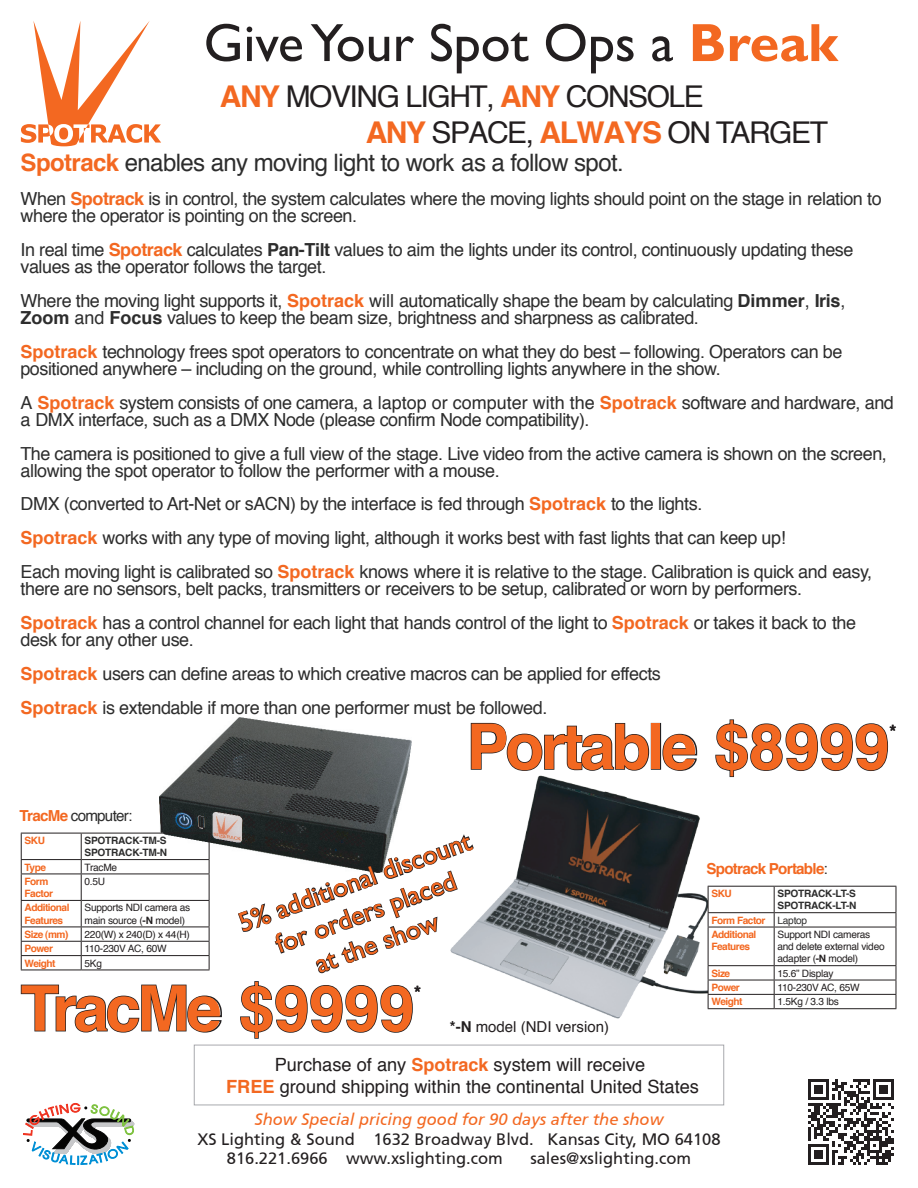
<style>
.page{position:relative;width:918px;height:1188px;background:#fff}
.page>*{position:absolute;margin:0;border:0;box-sizing:border-box;transform-origin:0 0}
.t1{font:700 63px "Helvetica";letter-spacing:-.05em;color:#f36821}
.t2{font:54px "Gill Sans";color:#231f20}
.t3{font:30px/36px "Helvetica";letter-spacing:-.05em;color:#231f20}
.t4{font:27px/32.4px "Gill Sans";color:#f36821;text-align:center}
.t5{font:24px "Helvetica";letter-spacing:-.025em;color:#2d2d2d}
.t6{font:18.15px/21.9px "Helvetica";color:#231f20;text-align:center}
.t7{font:18px/17px "Helvetica";letter-spacing:-.025em;color:#2d2d2d}
.t8{font:700 18px "Helvetica";color:#231f20}
.t9{font:16.5px/19.8px "Frutiger Roman";color:#231f20}
.t10{font:italic 16.5px "Frutiger";color:#f36821}
.t11{font:700 15.15px "Helvetica";letter-spacing:-.05em;color:#f36821}
.t12{font:15.15px "Helvetica";letter-spacing:-.05em;color:#2d2d2d}
.t13{font:15px "Helvetica";color:#231f20}
.t14{font:10.2px/12.1px "Helvetica";letter-spacing:-.025em;color:#231f20}
.t15{font:700 10.2px/12.1px "Helvetica";letter-spacing:-.05em;color:#f36821}
.t16{font:700 10.2px/12.1px "Helvetica";letter-spacing:-.025em;color:#2d2d2d}
.s1{font-weight:700;color:#f36821}
.s2{font-weight:700}
.s3{font-weight:700;font-size:18px;color:#f36821}
.s4{font-weight:400;color:#2d2d2d}
</style>
<div class="page">
<svg style="left:808px;top:1080px;width:86px;height:85px"></svg>
<svg style="left:23px;top:1103px;width:111px;height:62px"></svg>
<div style="left:194px;top:1045px;width:530px;height:60px;border:1px solid #a8a9ad"></div>
<svg style="left:21px;top:21px;width:140px;height:125px"></svg>
<img style="left:475px;top:775px;width:232px;height:244px">
<hr style="left:708px;top:886px;width:66px;height:1px;background:#231f20">
<hr style="left:774px;top:886px;width:122px;height:1px;background:#231f20">
<hr style="left:708px;top:912px;width:66px;height:1px;background:#231f20">
<svg style="left:708px;top:887px;width:1px;height:40px"></svg>
<hr style="left:774px;top:912px;width:122px;height:1px;background:#231f20">
<svg style="left:774px;top:887px;width:1px;height:40px"></svg>
<svg style="left:896px;top:887px;width:1px;height:40px"></svg>
<hr style="left:708px;top:927px;width:66px;height:1px;background:#231f20">
<hr style="left:708px;top:927px;width:1px;height:38px;background:#231f20">
<hr style="left:774px;top:927px;width:122px;height:1px;background:#231f20">
<hr style="left:774px;top:927px;width:1px;height:38px;background:#231f20">
<hr style="left:896px;top:927px;width:1px;height:38px;background:#231f20">
<hr style="left:708px;top:965px;width:66px;height:1px;background:#231f20">
<hr style="left:774px;top:965px;width:122px;height:1px;background:#231f20">
<hr style="left:708px;top:980px;width:66px;height:1px;background:#231f20">
<hr style="left:774px;top:980px;width:122px;height:1px;background:#231f20">
<hr style="left:708px;top:994px;width:66px;height:1px;background:#231f20">
<svg style="left:708px;top:966px;width:1px;height:42px"></svg>
<hr style="left:774px;top:994px;width:122px;height:1px;background:#231f20">
<svg style="left:774px;top:966px;width:1px;height:42px"></svg>
<svg style="left:896px;top:966px;width:1px;height:42px"></svg>
<hr style="left:708px;top:1008px;width:66px;height:1px;background:#231f20">
<hr style="left:774px;top:1008px;width:122px;height:1px;background:#231f20">
<svg style="left:470px;top:722px;width:180px;height:49px"></svg>
<div style="left:651px;top:723px;width:10px;height:47px;border:2px solid #231f20"></div>
<svg style="left:662px;top:733px;width:36px;height:38px"></svg>
<svg style="left:715px;top:719px;width:174px;height:59px"></svg>
<img style="left:160px;top:718px;width:251px;height:154px">
<hr style="left:21px;top:833px;width:60px;height:1px;background:#231f20">
<hr style="left:81px;top:833px;width:129px;height:1px;background:#231f20">
<hr style="left:21px;top:859px;width:60px;height:1px;background:#231f20">
<hr style="left:81px;top:859px;width:129px;height:1px;background:#231f20">
<hr style="left:21px;top:874px;width:60px;height:1px;background:#231f20">
<hr style="left:81px;top:874px;width:129px;height:1px;background:#231f20">
<hr style="left:21px;top:900px;width:60px;height:1px;background:#231f20">
<hr style="left:81px;top:900px;width:129px;height:1px;background:#231f20">
<hr style="left:21px;top:926px;width:60px;height:1px;background:#231f20">
<hr style="left:81px;top:926px;width:129px;height:1px;background:#231f20">
<hr style="left:21px;top:941px;width:60px;height:1px;background:#231f20">
<hr style="left:81px;top:941px;width:129px;height:1px;background:#231f20">
<hr style="left:21px;top:955px;width:60px;height:1px;background:#231f20">
<svg style="left:21px;top:834px;width:1px;height:136px"></svg>
<hr style="left:81px;top:955px;width:129px;height:1px;background:#231f20">
<svg style="left:81px;top:834px;width:1px;height:136px"></svg>
<svg style="left:209px;top:834px;width:1px;height:136px"></svg>
<hr style="left:21px;top:970px;width:60px;height:1px;background:#231f20">
<hr style="left:81px;top:970px;width:129px;height:1px;background:#231f20">
<svg style="left:20px;top:984px;width:202px;height:49px"></svg>
<svg style="left:237px;top:832px;width:238px;height:207px"></svg>
<h2 class="t2" style="left:204px;top:11px;width:636px">Give Your Spot Ops a <span class="s1">Break</span></h2>
<h3 class="t3" style="left:366px;top:77px;width:464px;text-indent:-146px"><span class="s1">ANY</span> MOVING LIGHT, <span class="s1">ANY</span> CONSOLE<br><span class="s1">ANY</span> SPACE, <span class="s1">ALWAYS</span> ON TARGET</h3>
<h3 class="t5" style="left:21px;top:148px;width:605px"><span class="s1">Spotrack</span> enables any moving light to work as a follow spot.</h3>
<p class="t7" style="left:21px;top:190px;width:863px">When <span class="s1">Spotrack</span> is in control, the system calculates where the moving lights should point on the stage in relation to where the operator is pointing on the screen.</p>
<p class="t7" style="left:21px;top:241px;width:835px">In real time <span class="s1">Spotrack</span> calculates <span class="s2">Pan-Tilt</span> values to aim the lights under its control, continuously updating these values as the operator follows the target.</p>
<p class="t7" style="left:20px;top:292px;width:826px">Where the moving light supports it, <span class="s1">Spotrack</span> will automatically shape the beam by calculating <span class="s2">Dimmer</span>, <span class="s2">Iris</span>,<br><span class="s2">Zoom</span> and <span class="s2">Focus</span> values to keep the beam size, brightness and sharpness as calibrated.</p>
<p class="t7" style="left:20px;top:343px;width:824px"><span class="s1">Spotrack</span> technology frees spot operators to concentrate on what they do best – following. Operators can be positioned anywhere – including on the ground, while controlling lights anywhere in the show.</p>
<p class="t7" style="left:20px;top:393px;width:875px">A <span class="s1">Spotrack</span> system consists of one camera, a laptop or computer with the <span class="s1">Spotrack</span> software and hardware, and a DMX interface, such as a DMX Node (please confirm Node compatibility).</p>
<p class="t7" style="left:20px;top:444px;width:868px">The camera is positioned to give a full view of the stage. Live video from the active camera is shown on the screen, allowing the spot operator to follow the performer with a mouse.</p>
<p class="t7" style="left:21px;top:487px;width:853px;line-height:33.9px">DMX (converted to Art-Net or sACN) by the interface is fed through <span class="s1">Spotrack</span> to the lights.<br><span class="s1">Spotrack</span> works with any type of moving light, although it works best with fast lights that can keep up!<br>Each moving light is calibrated so <span class="s1">Spotrack</span> knows where it is relative to the stage. Calibration is quick and easy,</p>
<p class="t7" style="left:21px;top:571px;width:837px;line-height:33.9px">there are no sensors, belt packs, transmitters or receivers to be setup, calibrated or worn by performers.<br><span class="s1">Spotrack</span> has a control channel for each light that hands control of the light to <span class="s1">Spotrack</span> or takes it back to the</p>
<p class="t7" style="left:21px;top:622px;width:642px;line-height:33.9px">desk for any other use.<br><span class="s1">Spotrack</span> users can define areas to which creative macros can be applied for effects<br><span class="s1">Spotrack</span> is extendable if more than one performer must be followed.</p>
<p class="t12" style="left:20px;top:806px;width:114px"><span class="s1">TracMe</span> computer:</p>
<h1 class="t1" style="left:467px;top:707px;width:424px">Portable $8999</h1>
<p class="t8" style="left:889px;top:720px;width:9px">*</p>
<p class="t15" style="left:25px;top:834px;width:22px">SKU</p>
<p class="t16" style="left:85px;top:834px;width:84px">SPOTRACK-TM-S<br>SPOTRACK-TM-N</p>
<p class="t15" style="left:25px;top:861px;width:23px">Type</p>
<p class="t14" style="left:85px;top:861px;width:34px">TracMe</p>
<p class="t15" style="left:25px;top:875px;width:30px">Form<br>Factor</p>
<p class="t14" style="left:85px;top:875px;width:22px">0.5U</p>
<p class="t15" style="left:25px;top:901px;width:46px">Additional<br>Features</p>
<p class="t14" style="left:85px;top:901px;width:107px">Supports NDI camera as main source (<span class="s2">-N</span> model)</p>
<p class="t15" style="left:25px;top:928px;width:45px">Size (mm)</p>
<p class="t14" style="left:85px;top:928px;width:107px">220(W) x 240(D) x 44(H)</p>
<p class="t15" style="left:25px;top:942px;width:30px">Power</p>
<p class="t14" style="left:85px;top:942px;width:84px">110-230V AC, 60W</p>
<p class="t15" style="left:25px;top:957px;width:33px">Weight</p>
<p class="t14" style="left:85px;top:957px;width:19px">5Kg</p>
<h3 class="t4" style="left:234px;top:908px;width:247px;rotate:-20deg">5% additional discount for orders placed<br>at the show</h3>
<h1 class="t1" style="left:21px;top:969px;width:395px">TracMe $9999</h1>
<p class="t8" style="left:414px;top:981px;width:9px">*</p>
<p class="t13" style="left:450px;top:1017px;width:161px"><span class="s2">*-N</span> model (NDI version)</p>
<p class="t6" style="left:226px;top:1053px;width:475px">Purchase of any <span class="s3">Spotrack</span> system will receive<br><span class="s1">FREE</span> ground shipping within the continental United States</p>
<p class="t11" style="left:706px;top:859px;width:123px">Spotrack Portable<span class="s4">:</span></p>
<p class="t15" style="left:711px;top:887px;width:22px">SKU</p>
<p class="t16" style="left:778px;top:887px;width:80px">SPOTRACK-LT-S<br>SPOTRACK-LT-N</p>
<p class="t15" style="left:711px;top:913px;width:97px;line-height:14.4px">Form Factor <span class="s4">Laptop<br></span>Additional</p>
<p class="t15" style="left:711px;top:940px;width:40px">Features</p>
<p class="t14" style="left:778px;top:928px;width:109px">Support NDI cameras and delete external video adapter (<span class="s2">-N</span> model)</p>
<p class="t15" style="left:711px;top:967px;width:20px">Size</p>
<p class="t14" style="left:778px;top:967px;width:58px">15.6” Display</p>
<p class="t15" style="left:711px;top:981px;width:30px">Power</p>
<p class="t14" style="left:778px;top:981px;width:84px">110-230V AC, 65W</p>
<p class="t15" style="left:711px;top:995px;width:33px">Weight</p>
<p class="t14" style="left:778px;top:995px;width:63px">1.5Kg / 3.3 lbs</p>
<p class="t10" style="left:255px;top:1110px;width:410px">Show Special pricing good for 90 days after the show</p>
<p class="t9" style="left:227px;top:1129px;width:495px;text-indent:-29px">XS Lighting &amp; Sound 1632 Broadway Blvd. Kansas City, MO 64108<br>816.221.6966 www.xslighting.com</p>
<p class="t9" style="left:530px;top:1149px;width:162px">sales@xslighting.com</p>
</div>
